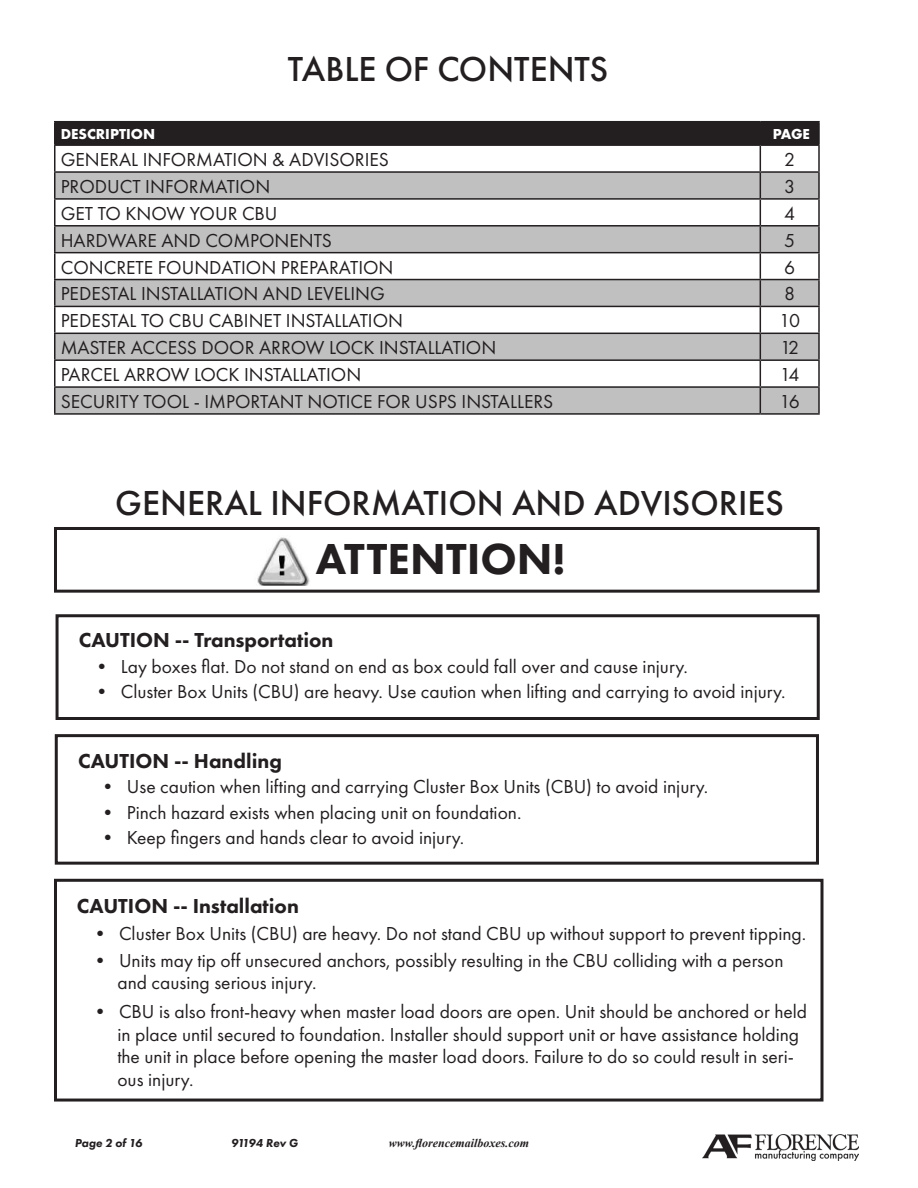
<style>
.page{position:relative;width:918px;height:1188px;background:#fff}
.page>*{position:absolute;margin:0;border:0;box-sizing:border-box;transform-origin:0 0}
.t1{font:800 45px "Futura PT";color:#231f20}
.t2{font:500 36px "Futura PT";color:#231f20}
.t3{font:800 21px "Futura PT";color:#231f20}
.t4{font:19.5px/22.5px "Futura PT";color:#231f20}
.t5{font:700 15px "Futura PT";color:#fff}
.t6{font:italic 700 12px "Times New Roman";color:#231f20}
.t7{font:italic 800 12px "Futura PT";color:#231f20}
.t8{font:italic 800 12px "Futura PT";letter-spacing:-.035em;color:#231f20}
</style>
<div class="page">
<img style="left:702px;top:1134px;width:156px;height:26px">
<hr style="left:54px;top:121px;width:706px;height:1px;background:#231f20">
<hr style="left:54px;top:122px;width:2px;height:22px;background:#231f20">
<hr style="left:760px;top:121px;width:60px;height:1px;background:#231f20">
<hr style="left:818px;top:122px;width:2px;height:22px;background:#231f20">
<hr style="left:54px;top:144px;width:706px;height:2px;background:#231f20">
<hr style="left:54px;top:146px;width:2px;height:25px;background:#231f20">
<hr style="left:760px;top:144px;width:60px;height:2px;background:#231f20">
<hr style="left:818px;top:146px;width:2px;height:25px;background:#231f20">
<hr style="left:54px;top:173px;width:2px;height:25px;background:#231f20">
<hr style="left:818px;top:173px;width:2px;height:25px;background:#231f20">
<hr style="left:54px;top:198px;width:706px;height:2px;background:#231f20">
<hr style="left:54px;top:200px;width:2px;height:25px;background:#231f20">
<hr style="left:760px;top:198px;width:60px;height:2px;background:#231f20">
<hr style="left:818px;top:200px;width:2px;height:25px;background:#231f20">
<hr style="left:54px;top:307px;width:2px;height:26px;background:#231f20">
<hr style="left:818px;top:307px;width:2px;height:26px;background:#231f20">
<hr style="left:54px;top:333px;width:706px;height:1px;background:#231f20">
<hr style="left:54px;top:334px;width:2px;height:25px;background:#231f20">
<hr style="left:760px;top:333px;width:60px;height:1px;background:#231f20">
<hr style="left:818px;top:334px;width:2px;height:25px;background:#231f20">
<hr style="left:54px;top:359px;width:706px;height:2px;background:#231f20">
<hr style="left:54px;top:361px;width:2px;height:25px;background:#231f20">
<hr style="left:760px;top:359px;width:60px;height:2px;background:#231f20">
<hr style="left:818px;top:361px;width:2px;height:25px;background:#231f20">
<hr style="left:54px;top:386px;width:706px;height:2px;background:#231f20">
<hr style="left:54px;top:388px;width:2px;height:25px;background:#231f20">
<hr style="left:760px;top:386px;width:60px;height:2px;background:#231f20">
<hr style="left:818px;top:388px;width:2px;height:25px;background:#231f20">
<hr style="left:54px;top:413px;width:706px;height:2px;background:#231f20">
<hr style="left:760px;top:413px;width:60px;height:2px;background:#231f20">
<hr style="left:54px;top:171px;width:706px;height:2px;background:#231f20">
<hr style="left:760px;top:171px;width:60px;height:2px;background:#231f20">
<hr style="left:54px;top:225px;width:706px;height:2px;background:#231f20">
<hr style="left:54px;top:227px;width:2px;height:25px;background:#231f20">
<hr style="left:760px;top:225px;width:60px;height:2px;background:#231f20">
<hr style="left:818px;top:227px;width:2px;height:25px;background:#231f20">
<hr style="left:54px;top:252px;width:706px;height:1px;background:#231f20">
<hr style="left:54px;top:253px;width:2px;height:26px;background:#231f20">
<hr style="left:760px;top:252px;width:60px;height:1px;background:#231f20">
<hr style="left:818px;top:253px;width:2px;height:26px;background:#231f20">
<hr style="left:54px;top:279px;width:706px;height:1px;background:#231f20">
<hr style="left:54px;top:280px;width:2px;height:26px;background:#231f20">
<hr style="left:760px;top:279px;width:60px;height:1px;background:#231f20">
<svg style="left:55px;top:122px;width:764px;height:291px"></svg>
<hr style="left:818px;top:280px;width:2px;height:26px;background:#231f20">
<hr style="left:54px;top:306px;width:706px;height:1px;background:#231f20">
<hr style="left:760px;top:306px;width:60px;height:1px;background:#231f20">
<div style="left:56px;top:614px;width:764px;height:106px;border:3px solid #231f20"></div>
<div style="left:55px;top:734px;width:764px;height:131px;border:3px solid #231f20"></div>
<div style="left:54px;top:879px;width:770px;height:223px;border:3px solid #231f20"></div>
<div style="left:54px;top:527px;width:766px;height:66px;border:3px solid #231f20"></div>
<img style="left:257px;top:537px;width:53px;height:48px">
<h2 class="t2" style="left:288px;top:48px;width:322px">TABLE OF CONTENTS</h2>
<p class="t5" style="left:61px;top:124px;width:96px">DESCRIPTION</p>
<p class="t5" style="left:773px;top:124px;width:39px">PAGE</p>
<p class="t4" style="left:61px;top:148px;width:330px">GENERAL INFORMATION &amp; ADVISORIES</p>
<p class="t4" style="left:784px;top:148px;width:13px">2</p>
<p class="t4" style="left:61px;top:175px;width:211px">PRODUCT INFORMATION</p>
<p class="t4" style="left:784px;top:175px;width:13px">3</p>
<p class="t4" style="left:61px;top:202px;width:218px">GET TO KNOW YOUR CBU</p>
<p class="t4" style="left:784px;top:202px;width:13px">4</p>
<p class="t4" style="left:61px;top:229px;width:273px">HARDWARE AND COMPONENTS</p>
<p class="t4" style="left:784px;top:229px;width:13px">5</p>
<p class="t4" style="left:61px;top:256px;width:334px">CONCRETE FOUNDATION PREPARATION</p>
<p class="t4" style="left:784px;top:256px;width:13px">6</p>
<p class="t4" style="left:61px;top:283px;width:326px">PEDESTAL INSTALLATION AND LEVELING</p>
<p class="t4" style="left:784px;top:283px;width:13px">8</p>
<p class="t4" style="left:61px;top:309px;width:344px">PEDESTAL TO CBU CABINET INSTALLATION</p>
<p class="t4" style="left:779px;top:309px;width:22px">10</p>
<p class="t4" style="left:61px;top:336px;width:437px">MASTER ACCESS DOOR ARROW LOCK INSTALLATION</p>
<p class="t4" style="left:780px;top:336px;width:21px">12</p>
<p class="t4" style="left:61px;top:363px;width:302px">PARCEL ARROW LOCK INSTALLATION</p>
<p class="t4" style="left:780px;top:363px;width:21px">14</p>
<p class="t4" style="left:61px;top:390px;width:494px">SECURITY TOOL - IMPORTANT NOTICE FOR USPS INSTALLERS</p>
<p class="t4" style="left:780px;top:390px;width:22px">16</p>
<h2 class="t2" style="left:115px;top:482px;width:670px">GENERAL INFORMATION AND ADVISORIES</h2>
<h1 class="t1" style="left:316px;top:531px;width:251px">ATTENTION!</h1>
<p class="t3" style="left:79px;top:627px;width:256px">CAUTION -- Transportation</p>
<p class="t4" style="left:92px;top:655px;width:597px">• Lay boxes flat. Do not stand on end as box could fall over and cause injury.</p>
<p class="t4" style="left:92px;top:680px;width:695px">• Cluster Box Units (CBU) are heavy. Use caution when lifting and carrying to avoid injury.</p>
<p class="t3" style="left:78px;top:748px;width:205px">CAUTION -- Handling</p>
<p class="t4" style="left:98px;top:776px;width:612px">• Use caution when lifting and carrying Cluster Box Units (CBU) to avoid injury.</p>
<p class="t4" style="left:98px;top:801px;width:425px">• Pinch hazard exists when placing unit on foundation.</p>
<p class="t4" style="left:98px;top:827px;width:368px">• Keep fingers and hands clear to avoid injury.</p>
<p class="t3" style="left:77px;top:892px;width:224px">CAUTION -- Installation</p>
<p class="t4" style="left:90px;top:922px;width:717px">• Cluster Box Units (CBU) are heavy. Do not stand CBU up without support to prevent tipping.</p>
<p class="t4" style="left:117px;top:949px;width:668px;text-indent:-27px">• Units may tip off unsecured anchors, possibly resulting in the CBU colliding with a person and causing serious injury.</p>
<p class="t4" style="left:117px;top:1001px;width:691px;text-indent:-27px">• CBU is also front-heavy when master load doors are open. Unit should be anchored or held in place until secured to foundation. Installer should support unit or have assistance holding the unit in place before opening the master load doors. Failure to do so could result in seri&shy;ous injury.</p>
<p class="t7" style="left:75px;top:1135px;width:69px">Page 2 of 16</p>
<p class="t8" style="left:231px;top:1135px;width:68px">91194 Rev G</p>
<p class="t6" style="left:389px;top:1135px;width:142px">www.florencemailboxes.com</p>
</div>
